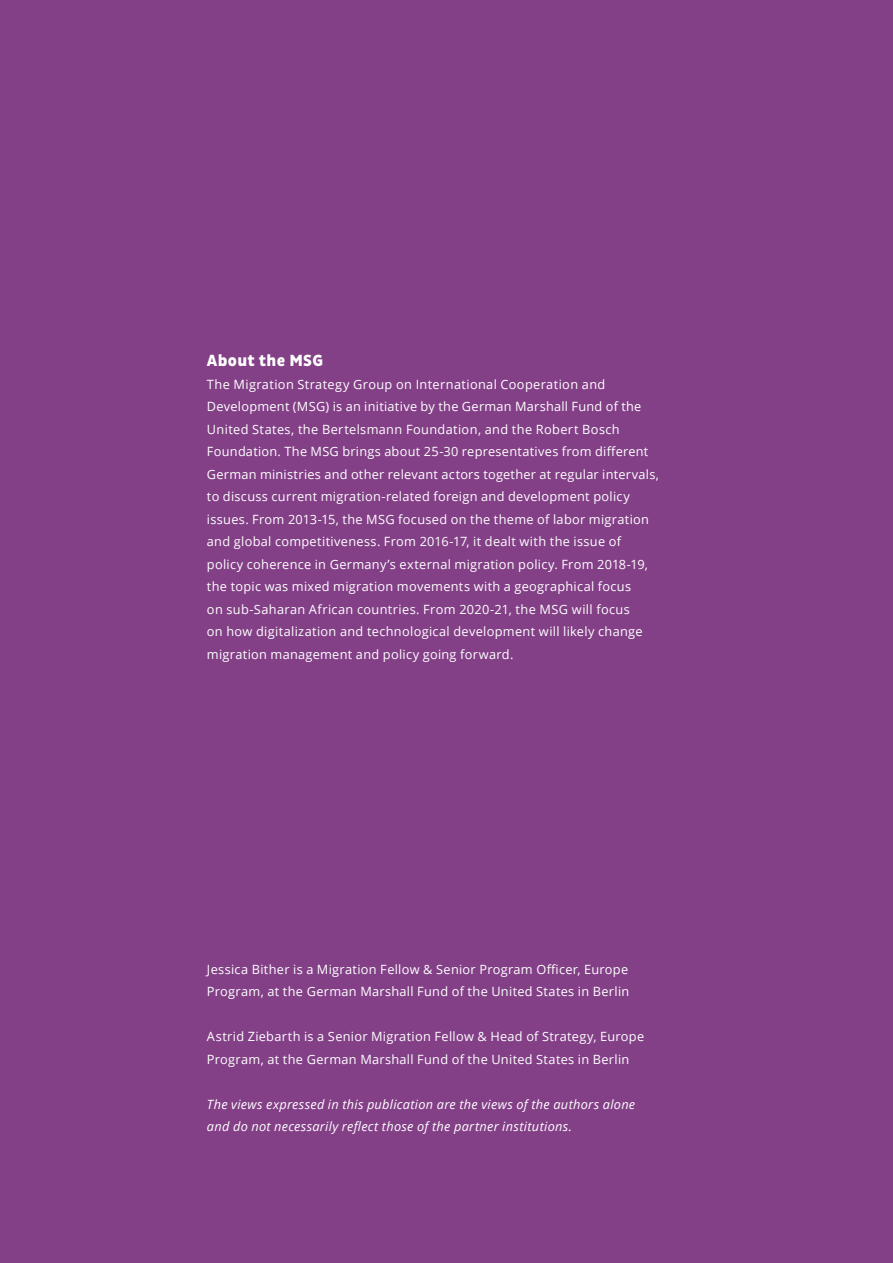
<style>
.page{position:relative;width:893px;height:1263px;background:#834087}
.page>*{position:absolute;margin:0;border:0;box-sizing:border-box;transform-origin:0 0}
.t1{font:800 16.5px "Pluto Sans Cond";letter-spacing:.02em;color:#fff}
.t2{font:12.75px/22.5px "Open Sans";letter-spacing:.025em;color:#fff}
.t3{font:italic 12.75px/22.5px "Open Sans";letter-spacing:.025em;color:#fff}
</style>
<div class="page">
<p class="t1" style="left:207px;top:351px;width:118px">About the MSG</p>
<p class="t2" style="left:207px;top:373px;width:453px">The Migration Strategy Group on International Cooperation and Development (MSG) is an initiative by the German Marshall Fund of the United States, the Bertelsmann Foundation, and the Robert Bosch Foundation. The MSG brings about 25-30 representatives from different German ministries and other relevant actors together at regular intervals, to discuss current migration-related foreign and development policy issues. From 2013-15, the MSG focused on the theme of labor migration and global competitiveness. From 2016-17, it dealt with the issue of policy coherence in Germany’s external migration policy. From 2018-19, the topic was mixed migration movements with a geographical focus<br>on sub-Saharan African countries. From 2020-21, the MSG will focus<br>on how digitalization and technological development will likely change migration management and policy going forward.</p>
<p class="t2" style="left:207px;top:958px;width:424px">Jessica Bither is a Migration Fellow &amp; Senior Program Officer, Europe<br>Program, at the German Marshall Fund of the United States in Berlin</p>
<p class="t2" style="left:207px;top:1025px;width:439px">Astrid Ziebarth is a Senior Migration Fellow &amp; Head of Strategy, Europe<br>Program, at the German Marshall Fund of the United States in Berlin</p>
<p class="t3" style="left:207px;top:1093px;width:430px">The views expressed in this publication are the views of the authors alone and do not necessarily reflect those of the partner institutions.</p>
</div>
